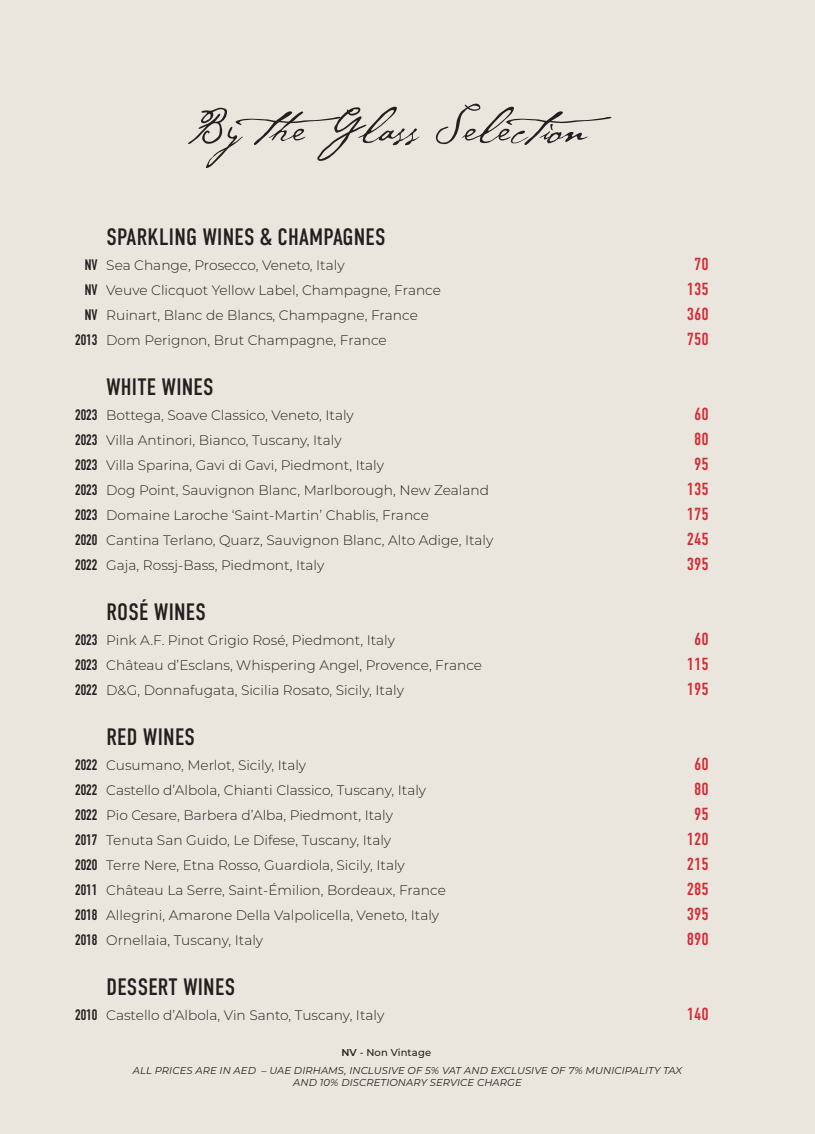
<style>
.page{position:relative;width:815px;height:1134px;background:#ebe6dd}
.page>*{position:absolute;margin:0;border:0;box-sizing:border-box;transform-origin:0 0}
.t1{font:50px "P22 Cezanne Pro";color:#231f20}
.t2{font:23.75px "DIN Condensed";letter-spacing:.01em;color:#231f20}
.t3{font:17.5px/25px "DIN Condensed";color:#d52935;text-align:center}
.t4{font:700 15px/25px "DIN Condensed";color:#231f20;text-align:justify}
.t5{font:300 13.75px/25px "Montserrat";color:#231f20}
.t6{font:italic 10px/12px "Montserrat";letter-spacing:.01em;color:#231f20;text-align:center}
.t7{font:500 10px "Montserrat";letter-spacing:.01em;color:#231f20}
.s1{font-weight:600}
</style>
<div class="page">
<h1 class="t1" style="left:186px;top:93px;width:448px">By the Glass Selection</h1>
<p class="t4" style="left:75px;top:252px;width:24px;text-align:right">NV<br>NV<br>NV<br>2013</p>
<p class="t4" style="left:75px;top:402px;width:24px">2023<br>2023<br>2023<br>2023<br>2023<br>2020<br>2022</p>
<p class="t4" style="left:75px;top:627px;width:24px">2023<br>2023<br>2022</p>
<p class="t4" style="left:75px;top:752px;width:24px">2022<br>2022<br>2022<br>2017<br>2020<br>2011<br>2018<br>2018</p>
<p class="t4" style="left:75px;top:1002px;width:24px">2010</p>
<h2 class="t2" style="left:106px;top:224px;width:281px">SPARKLING WINES &amp; CHAMPAGNES</h2>
<p class="t5" style="left:106px;top:252px;width:336px">Sea Change, Prosecco, Veneto, Italy<br>Veuve Clicquot Yellow Label, Champagne, France Ruinart, Blanc de Blancs, Champagne, France Dom Perignon, Brut Champagne, France</p>
<h2 class="t2" style="left:106px;top:374px;width:109px">WHITE WINES</h2>
<p class="t5" style="left:106px;top:402px;width:389px">Bottega, Soave Classico, Veneto, Italy<br>Villa Antinori, Bianco, Tuscany, Italy<br>Villa Sparina, Gavi di Gavi, Piedmont, Italy<br>Dog Point, Sauvignon Blanc, Marlborough, New Zealand Domaine Laroche ‘Saint-Martin’ Chablis, France<br>Cantina Terlano, Quarz, Sauvignon Blanc, Alto Adige, Italy Gaja, Rossj-Bass, Piedmont, Italy</p>
<h2 class="t2" style="left:106px;top:599px;width:101px">ROSÉ WINES</h2>
<p class="t5" style="left:106px;top:627px;width:377px">Pink A.F. Pinot Grigio Rosé, Piedmont, Italy<br>Château d’Esclans, Whispering Angel, Provence, France<br>D&amp;G, Donnafugata, Sicilia Rosato, Sicily, Italy</p>
<h2 class="t2" style="left:106px;top:724px;width:90px">RED WINES</h2>
<p class="t5" style="left:106px;top:752px;width:341px">Cusumano, Merlot, Sicily, Italy<br>Castello d’Albola, Chianti Classico, Tuscany, Italy Pio Cesare, Barbera d’Alba, Piedmont, Italy<br>Tenuta San Guido, Le Difese, Tuscany, Italy<br>Terre Nere, Etna Rosso, Guardiola, Sicily, Italy Château La Serre, Saint-Émilion, Bordeaux, France Allegrini, Amarone Della Valpolicella, Veneto, Italy Ornellaia, Tuscany, Italy</p>
<h2 class="t2" style="left:106px;top:974px;width:130px">DESSERT WINES</h2>
<p class="t5" style="left:106px;top:1002px;width:280px">Castello d’Albola, Vin Santo, Tuscany, Italy</p>
<p class="t3" style="left:687px;top:252px;width:23px">70<br>135<br>360<br>750</p>
<p class="t3" style="left:687px;top:402px;width:23px">60<br>80<br>95<br>135<br>175<br>245<br>395</p>
<p class="t3" style="left:687px;top:627px;width:23px">60<br>115<br>195</p>
<p class="t3" style="left:687px;top:752px;width:23px">60<br>80<br>95<br>120<br>215<br>285<br>395<br>890</p>
<p class="t3" style="left:687px;top:1002px;width:23px">140</p>
<p class="t7" style="left:341px;top:1045px;width:91px"><span class="s1">NV</span> - Non Vintage</p>
<p class="t6" style="left:133px;top:1064px;width:551px">ALL PRICES ARE IN AED – UAE DIRHAMS, INCLUSIVE OF 5% VAT AND EXCLUSIVE OF 7% MUNICIPALITY TAX<br>AND 10% DISCRETIONARY SERVICE CHARGE</p>
</div>
